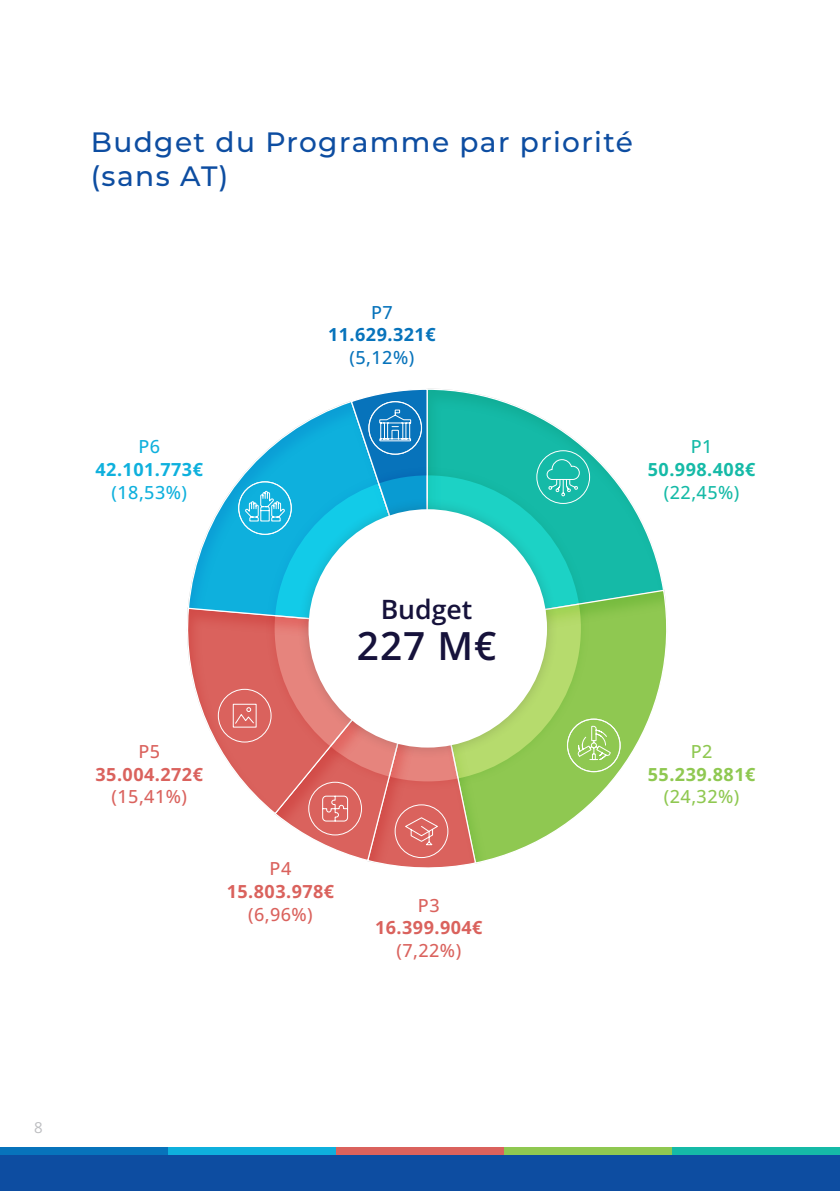
<style>
.page{position:relative;width:840px;height:1191px;background:#fff}
.page>*{position:absolute;margin:0;border:0;box-sizing:border-box;transform-origin:0 0}
.t1{font:600 38.8px "Open Sans";color:#16123b}
.t2{font:500 28px "Montserrat";letter-spacing:.05em;color:#0d4da1}
.t3{font:600 26.6px "Open Sans";color:#16123b}
.t4{font:700 18px "Open Sans";letter-spacing:.025em;color:#da625d}
.t5{font:500 18px "Open Sans";letter-spacing:.025em;color:#da625d}
.t6{font:700 18px "Open Sans";letter-spacing:.025em;color:#15baa7}
.t7{font:700 18px "Open Sans";letter-spacing:.025em;color:#8fc851}
.t8{font:700 18px "Open Sans";letter-spacing:.025em;color:#0773bb}
.t9{font:700 18px "Open Sans";letter-spacing:.025em;color:#0eb0dd}
.t10{font:500 18px "Open Sans";color:#15baa7}
.t11{font:500 18px "Open Sans";color:#8fc851}
.t12{font:500 18px "Open Sans";color:#0eb0dd}
.t13{font:500 18px "Open Sans";color:#0773bb}
.t14{font:15px "Open Sans";color:#bcbdc0}
</style>
<div class="page">
<div style="left:423px;top:388px;width:242px;height:244px;background:#231f20;opacity:.25"></div>
<div style="left:423px;top:588px;width:244px;height:278px;background:#231f20;opacity:.3"></div>
<div style="left:185px;top:606px;width:244px;height:212px;background:#231f20;opacity:.3"></div>
<div style="left:185px;top:400px;width:244px;height:232px;background:#231f20;opacity:.3"></div>
<div style="left:265px;top:466px;width:325px;height:325px;background:#231f20;opacity:.5"></div>
<svg style="left:274px;top:475px;width:306px;height:306px;background:#83d789"></svg>
<div style="left:296px;top:497px;width:263px;height:263px;background:#231f20;opacity:.2"></div>
<div style="left:308px;top:509px;width:238px;height:238px;background:#fff;border-radius:50%"></div>
<div style="left:671px;top:1147px;width:168px;height:44px;background:#15baa7"></div>
<div style="left:503px;top:1147px;width:168px;height:44px;background:#8fc851"></div>
<div style="left:336px;top:1147px;width:167px;height:44px;background:#da625d"></div>
<div style="left:168px;top:1147px;width:168px;height:44px;background:#0eb0dd"></div>
<div style="left:0;top:1147px;width:168px;height:44px;background:#0773bb"></div>
<div style="left:0;top:1155px;width:839px;height:36px;background:#0d4da1"></div>
<svg style="left:566px;top:718px;width:54px;height:54px;background:#a0d06b"></svg>
<svg style="left:535px;top:450px;width:55px;height:54px;background:#31c2b1"></svg>
<svg style="left:217px;top:388px;width:260px;height:480px"></svg>
<p class="t2" style="left:91px;top:122px;width:543px">Budget du Programme par priorité</p>
<p class="t2" style="left:91px;top:156px;width:139px">(sans AT)</p>
<p class="t12" style="left:138px;top:434px;width:23px">P6</p>
<p class="t9" style="left:95px;top:457px;width:109px">42.101.773€</p>
<p class="t12" style="left:111px;top:480px;width:77px">(18,53%)</p>
<p class="t13" style="left:371px;top:300px;width:23px">P7</p>
<p class="t8" style="left:328px;top:322px;width:109px">11.629.321€</p>
<p class="t13" style="left:349px;top:345px;width:66px">(5,12%)</p>
<p class="t3" style="left:380px;top:591px;width:93px">Budget</p>
<p class="t1" style="left:357px;top:619px;width:141px">227 M€</p>
<p class="t5" style="left:138px;top:739px;width:23px">P5</p>
<p class="t4" style="left:95px;top:761px;width:109px">35.004.272€</p>
<p class="t5" style="left:111px;top:784px;width:77px">(15,41%)</p>
<p class="t5" style="left:269px;top:856px;width:23px">P4</p>
<p class="t4" style="left:226px;top:879px;width:109px">15.803.978€</p>
<p class="t5" style="left:248px;top:902px;width:66px">(6,96%)</p>
<p class="t5" style="left:418px;top:892px;width:23px">P3</p>
<p class="t4" style="left:375px;top:915px;width:109px">16.399.904€</p>
<p class="t5" style="left:396px;top:938px;width:66px">(7,22%)</p>
<p class="t10" style="left:690px;top:434px;width:23px">P1</p>
<p class="t6" style="left:647px;top:457px;width:109px">50.998.408€</p>
<p class="t10" style="left:663px;top:480px;width:77px">(22,45%)</p>
<p class="t11" style="left:690px;top:739px;width:23px">P2</p>
<p class="t7" style="left:647px;top:761px;width:109px">55.239.881€</p>
<p class="t11" style="left:663px;top:784px;width:77px">(24,32%)</p>
<p class="t14" style="left:34px;top:1117px;width:10px">8</p>
</div>
